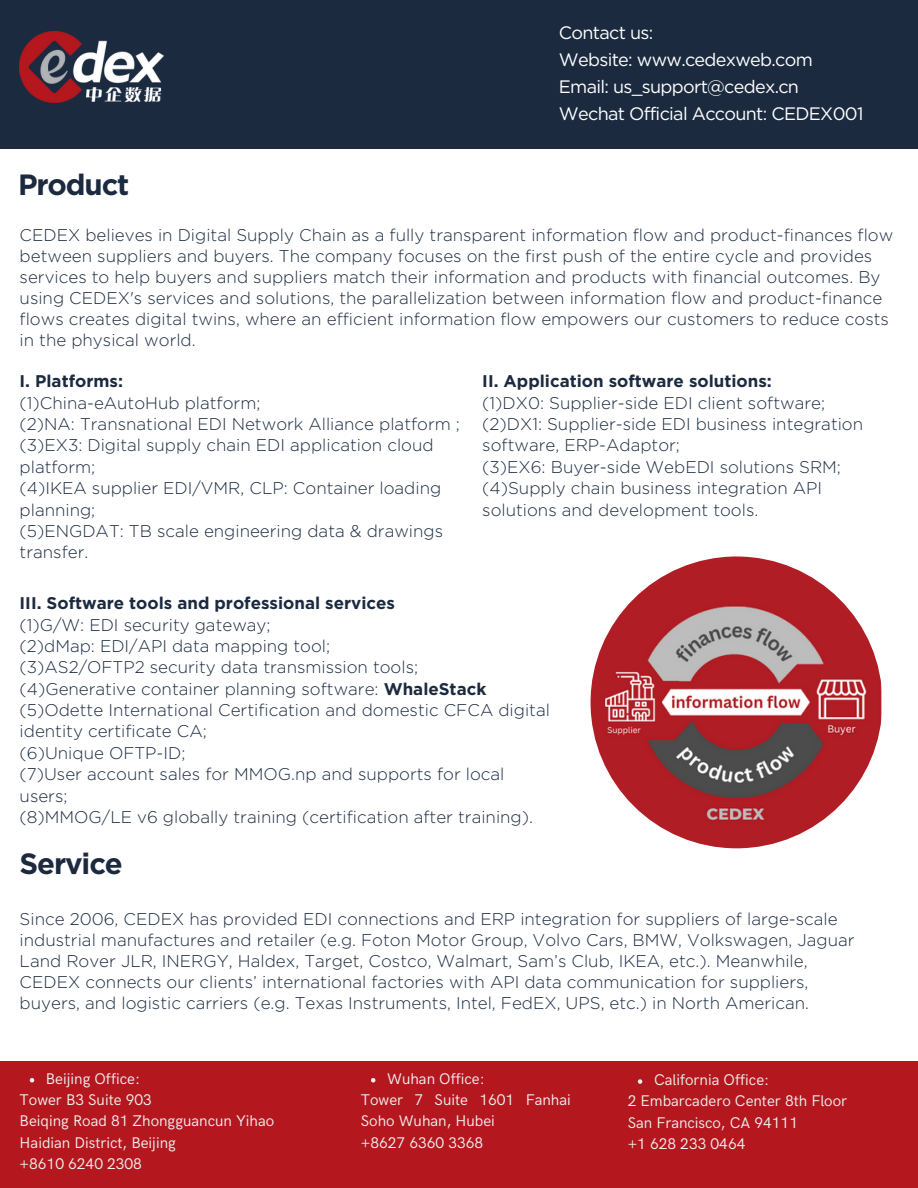
<style>
.page{position:relative;width:918px;height:1188px;background:#fff}
.page>*{position:absolute;margin:0;border:0;box-sizing:border-box;transform-origin:0 0}
.t1{font:700 29.25px "Gotham";letter-spacing:-.04em;color:#1b2a3f}
.t2{font:18px/27px "Gotham";letter-spacing:-.04em;color:#fff}
.t3{font:300 16.95px/21.3px "Gotham";color:#1b2a3f}
.t4{font:15.45px/21.3px "HK Grotesk";color:#f1f0f0}
.s1{font-weight:700}
</style>
<div class="page">
<div style="left:0;top:0;width:918px;height:148px;background:#1b2a3f"></div>
<img style="left:20px;top:31px;width:144px;height:71px">
<div style="left:0;top:1061px;width:918px;height:127px;background:#b4181e"></div>
<img style="left:591px;top:556px;width:291px;height:292px;border-radius:50%">
<svg style="left:30px;top:1078px;width:4px;height:5px"></svg>
<svg style="left:371px;top:1078px;width:4px;height:5px"></svg>
<svg style="left:638px;top:1079px;width:4px;height:5px"></svg>
<h1 class="t2" style="left:559px;top:19px;width:306px">Contact us:<br>Website: www.cedexweb.com<br>Email: us_support@cedex.cn<br>Wechat Official Account: CEDEX001</h1>
<h2 class="t1" style="left:18px;top:166px;width:113px">Product</h2>
<h1 class="t3" style="left:20px;top:224px;width:875px">CEDEX believes in Digital Supply Chain as a fully transparent information flow and product-finances flow between suppliers and buyers. The company focuses on the first push of the entire cycle and provides services to help buyers and suppliers match their information and products with financial outcomes. By using CEDEX's services and solutions, the parallelization between information flow and product-finance flows creates digital twins, where an efficient information flow empowers our customers to reduce costs in the physical world.</h1>
<h2 class="t3" style="left:20px;top:371px;width:442px"><span class="s1">I. Platforms:<br></span>(1)China-eAutoHub platform;<br>(2)NA: Transnational EDI Network Alliance platform ; (3)EX3: Digital supply chain EDI application cloud platform;<br>(4)IKEA supplier EDI/VMR, CLP: Container loading planning;<br>(5)ENGDAT: TB scale engineering data &amp; drawings transfer.</h2>
<h2 class="t3" style="left:482px;top:371px;width:382px"><span class="s1">II. Application software solutions:<br></span>(1)DX0: Supplier-side EDI client software; (2)DX1: Supplier-side EDI business integration software, ERP-Adaptor;<br>(3)EX6: Buyer-side WebEDI solutions SRM; (4)Supply chain business integration API solutions and development tools.</h2>
<h2 class="t3" style="left:20px;top:592px;width:532px"><span class="s1">III. Software tools and professional services<br></span>(1)G/W: EDI security gateway;<br>(2)dMap: EDI/API data mapping tool;<br>(3)AS2/OFTP2 security data transmission tools;<br>(4)Generative container planning software: <span class="s1">WhaleStack </span>(5)Odette International Certification and domestic CFCA digital identity certificate CA;<br>(6)Unique OFTP-ID;<br>(7)User account sales for MMOG.np and supports for local users;<br>(8)MMOG/LE v6 globally training (certification after training).</h2>
<p class="t1" style="left:20px;top:846px;width:105px">Service</p>
<h2 class="t3" style="left:20px;top:908px;width:837px">Since 2006, CEDEX has provided EDI connections and ERP integration for suppliers of large-scale industrial manufactures and retailer (e.g. Foton Motor Group, Volvo Cars, BMW, Volkswagen, Jaguar Land Rover JLR, INERGY, Haldex, Target, Costco, Walmart, Sam’s Club, IKEA, etc.). Meanwhile, CEDEX connects our clients’ international factories with API data communication for suppliers, buyers, and logistic carriers (e.g. Texas Instruments, Intel, FedEX, UPS, etc.) in North American.</h2>
<h2 class="t4" style="left:46px;top:1068px;width:96px">Beijing Office:</h2>
<p class="t4" style="left:20px;top:1090px;width:134px">Tower B3 Suite 903</p>
<p class="t4" style="left:20px;top:1111px;width:256px">Beiqing Road 81 Zhongguancun Yihao</p>
<p class="t4" style="left:20px;top:1132px;width:158px">Haidian District, Beijing</p>
<p class="t4" style="left:20px;top:1154px;width:124px">+8610 6240 2308</p>
<p class="t4" style="left:387px;top:1068px;width:99px">Wuhan Office:</p>
<p class="t4" style="left:361px;top:1090px;width:212px">Tower 7 Suite 1601 Fanhai<br>Soho Wuhan, Hubei</p>
<p class="t4" style="left:361px;top:1132px;width:124px">+8627 6360 3368</p>
<p class="t4" style="left:654px;top:1070px;width:117px">California Office:</p>
<p class="t4" style="left:628px;top:1091px;width:221px">2 Embarcadero Center 8th Floor<br>San Francisco, CA 94111</p>
<p class="t4" style="left:628px;top:1134px;width:119px">+1 628 233 0464</p>
</div>
